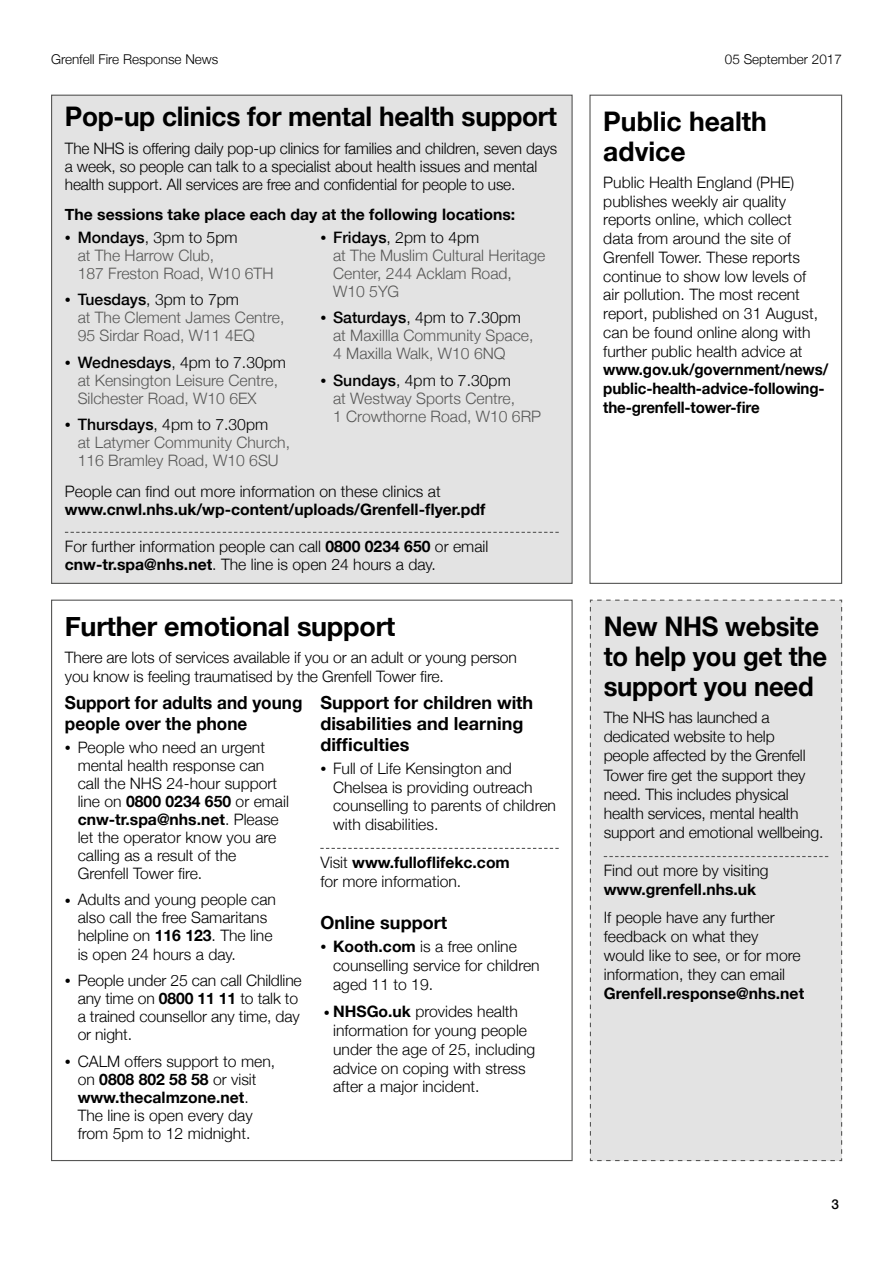
<style>
.page{position:relative;width:893px;height:1263px;background:#fff}
.page>*{position:absolute;margin:0;border:0;box-sizing:border-box;transform-origin:0 0}
.t1{font:700 27px/30px "Helvetica Neue";letter-spacing:-.01em;color:#000}
.t2{font:700 27px/30px "Helvetica Neue";letter-spacing:-.01em;color:#000;scale:.95 1}
.t3{font:700 18px/21px "Helvetica Neue";color:#000}
.t4{font:700 18px/21px "Helvetica Neue";color:#000;scale:.95 1}
.t5{font:300 15.75px/18.8px "Helvetica Neue";color:#000}
.t6{font:300 15.75px/18px "Helvetica Neue";color:#575756}
.t7{font:700 15.75px "Helvetica Neue";color:#000}
.t8{font:700 15.75px/18.8px "Helvetica Neue";color:#000;scale:.96 1}
.t9{font:300 13.5px "Helvetica Neue";color:#000}
.t10{font:500 13.5px "Helvetica Neue";color:#000}
.s1{font-size:12px;color:#000}
.s2{font-weight:500;color:#000}
.s3{color:#000}
.s4{font-weight:700}
.s5{font-size:12px}
</style>
<div class="page">
<svg style="left:320px;top:848px;width:239px;height:1px"></svg>
<div style="left:589px;top:95px;width:253px;height:489px;border:1px solid #575756"></div>
<div style="left:52px;top:95px;width:520px;height:488px;background:#e3e3e3"></div>
<svg style="left:65px;top:532px;width:494px;height:1px"></svg>
<div style="left:589px;top:599px;width:254px;height:563px;background:#e3e3e3"></div>
<p class="t9" style="left:51px;top:51px;width:169px">Grenfell Fire Response News</p>
<p class="t9" style="left:725px;top:51px;width:119px">05 September 2017</p>
<h1 class="t1" style="left:65px;top:101px;width:494px">Pop-up clinics for mental health support</h1>
<p class="t5" style="left:65px;top:139px;width:494px;line-height:18px">The NHS is offering daily pop-up clinics for families and children, seven days a week, so people can talk to a specialist about health issues and mental health support. All services are free and confidential for people to use.</p>
<p class="t7" style="left:65px;top:205px;width:452px">The sessions take place each day at the following locations:</p>
<p class="t6" style="left:78px;top:228px;width:197px;text-indent:-13px"><span class="s1">•</span> <span class="s2">Mondays</span><span class="s3">, 3pm to 5pm<br></span>at The Harrow Club,<br>187 Freston Road, W10 6TH</p>
<p class="t6" style="left:78px;top:290px;width:208px;text-indent:-13px"><span class="s1">•</span> <span class="s2">Tuesdays</span><span class="s3">, 3pm to 7pm<br></span>at The Clement James Centre,<br>95 Sirdar Road, W11 4EQ</p>
<p class="t6" style="left:78px;top:353px;width:210px;text-indent:-13px"><span class="s1">•</span> <span class="s2">Wednesdays</span><span class="s3">, 4pm to 7.30pm </span>at Kensington Leisure Centre,<br>Silchester Road, W10 6EX</p>
<p class="t6" style="left:78px;top:415px;width:214px;text-indent:-13px"><span class="s1">•</span> <span class="s2">Thursdays</span><span class="s3">, 4pm to 7.30pm<br></span>at Latymer Community Church,<br>116 Bramley Road, W10 6SU</p>
<p class="t6" style="left:333px;top:228px;width:214px;text-indent:-13px"><span class="s1">•</span> <span class="s2">Fridays</span><span class="s3">, 2pm to 4pm<br></span>at The Muslim Cultural Heritage<br>Center, 244 Acklam Road,<br>W10 5YG</p>
<p class="t6" style="left:333px;top:308px;width:202px;text-indent:-13px"><span class="s1">•</span> <span class="s2">Saturdays</span><span class="s3">, 4pm to 7.30pm </span>at Maxillla Community Space,<br>4 Maxilla Walk, W10 6NQ</p>
<p class="t6" style="left:333px;top:371px;width:210px;text-indent:-13px"><span class="s1">•</span> <span class="s2">Sundays</span><span class="s3">, 4pm to 7.30pm<br></span>at Westway Sports Centre,<br>1 Crowthorne Road, W10 6RP</p>
<p class="t5" style="left:65px;top:482px;width:377px">People can find out more information on these clinics at</p>
<p class="t7" style="left:65px;top:499px;width:422px">www.cnwl.nhs.uk/wp-content/uploads/Grenfell-flyer.pdf</p>
<p class="t5" style="left:65px;top:537px;width:425px;line-height:18px">For further information people can call <span class="s4">0800 0234 650</span> or email <span class="s4">cnw-tr.spa@nhs.net</span>. The line is open 24 hours a day.</p>
<h1 class="t1" style="left:65px;top:610px;width:332px">Further emotional support</h1>
<p class="t5" style="left:65px;top:647px;width:454px">There are lots of services available if you or an adult or young person you know is feeling traumatised by the Grenfell Tower fire.</p>
<p class="t4" style="left:65px;top:692px;width:252px">Support for adults and young people over the phone</p>
<p class="t5" style="left:78px;top:738px;width:213px;line-height:18px;text-indent:-13px"><span class="s5">•</span> People who need an urgent mental health response can call the NHS 24-hour support line on <span class="s4">0800 0234 650</span> or email <span class="s4">cnw-tr.spa@nhs.net</span>. Please let the operator know you are calling as a result of the<br>Grenfell Tower fire.</p>
<p class="t5" style="left:78px;top:890px;width:200px;line-height:18px;text-indent:-13px"><span class="s5">•</span> Adults and young people can also call the free Samaritans helpline on <span class="s4">116 123</span>. The line is open 24 hours a day.</p>
<p class="t5" style="left:78px;top:971px;width:226px;line-height:18px;text-indent:-13px"><span class="s5">•</span> People under 25 can call Childline any time on <span class="s4">0800 11 11</span> to talk to a trained counsellor any time, day or night.</p>
<p class="t5" style="left:78px;top:1051px;width:199px;line-height:18px;text-indent:-13px"><span class="s5">•</span> CALM offers support to men, on <span class="s4">0808 802 58 58</span> or visit <span class="s4">www.thecalmzone.net</span>.<br>The line is open every day from 5pm to 12 midnight.</p>
<p class="t3" style="left:320px;top:692px;width:214px">Support for children with disabilities and learning difficulties</p>
<p class="t5" style="left:333px;top:759px;width:224px;text-indent:-13px"><span class="s5">•</span> Full of Life Kensington and<br>Chelsea is providing outreach counselling to parents of children with disabilities.</p>
<p class="t5" style="left:320px;top:853px;width:191px">Visit <span class="s4">www.fulloflifekc.com </span>for more information.</p>
<p class="t3" style="left:320px;top:912px;width:128px">Online support</p>
<p class="t5" style="left:333px;top:937px;width:208px;text-indent:-13px"><span class="s5">•</span> <span class="s4">Kooth.com</span> is a free online counselling service for children aged 11 to 19.</p>
<p class="t5" style="left:333px;top:1002px;width:204px;text-indent:-9px"><span class="s5">•</span> <span class="s4">NHSGo.uk</span> provides health information for young people under the age of 25, including advice on coping with stress after a major incident.</p>
<h1 class="t1" style="left:603px;top:105px;width:165px">Public health advice</h1>
<p class="t5" style="left:603px;top:173px;width:216px">Public Health England (PHE) publishes weekly air quality reports online, which collect data from around the site of<br>Grenfell Tower. These reports continue to show low levels of air pollution. The most recent report, published on 31 August, can be found online along with further public health advice at</p>
<p class="t8" style="left:603px;top:360px;width:236px">www.gov.uk/government/news/ public-health-advice-following&shy;the-grenfell-tower-fire</p>
<h1 class="t2" style="left:604px;top:610px;width:237px">New NHS website to help you get the support you need</h1>
<p class="t5" style="left:604px;top:708px;width:221px">The NHS has launched a dedicated website to help people affected by the Grenfell<br>Tower fire get the support they need. This includes physical health services, mental health support and emotional wellbeing.</p>
<p class="t5" style="left:604px;top:861px;width:166px">Find out more by visiting</p>
<p class="t7" style="left:604px;top:880px;width:154px">www.grenfell.nhs.uk</p>
<p class="t5" style="left:604px;top:907px;width:198px">If people have any further feedback on what they would like to see, or for more information, they can email</p>
<p class="t7" style="left:604px;top:984px;width:202px">Grenfell.response@nhs.net</p>
<p class="t10" style="left:831px;top:1196px;width:9px">3</p>
</div>
